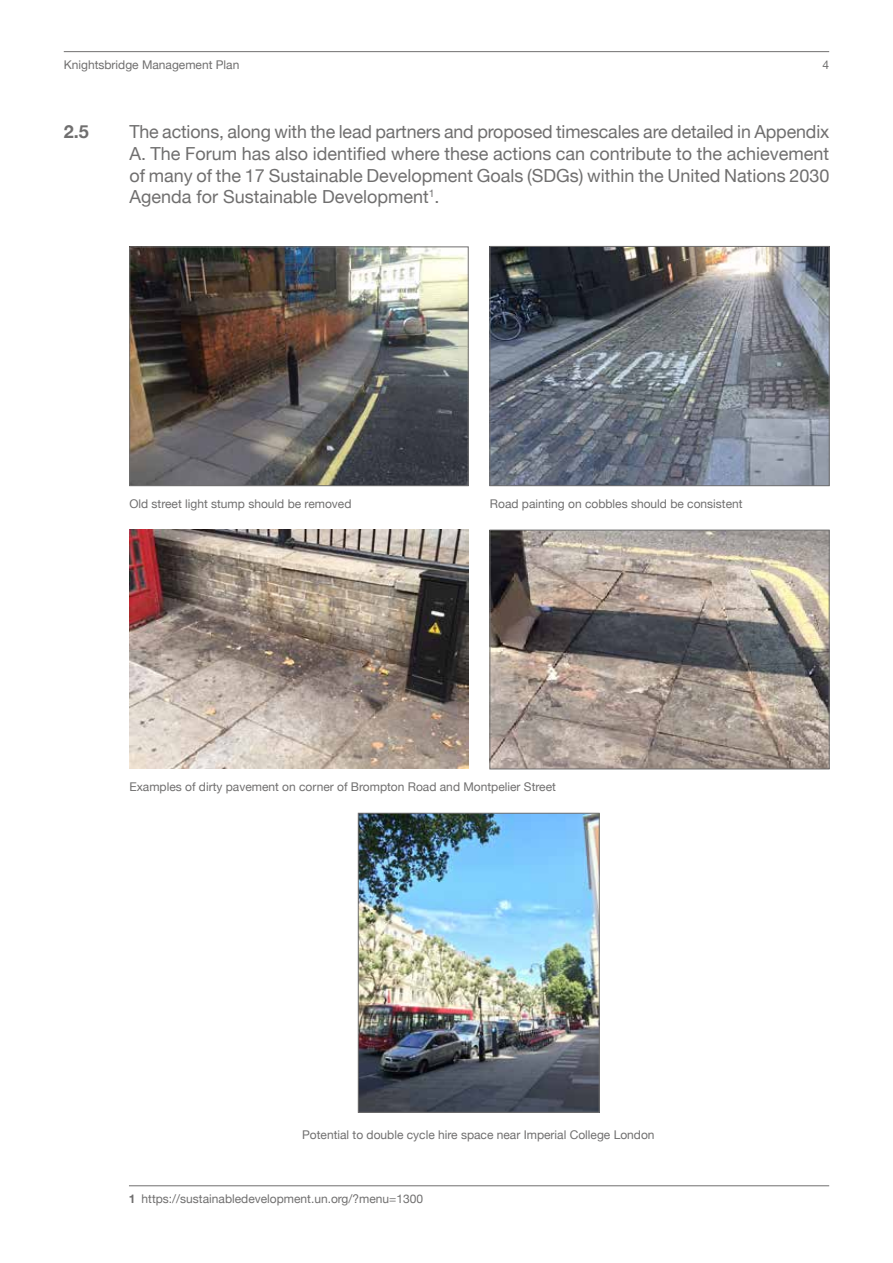
<style>
.page{position:relative;width:893px;height:1263px;background:#fff}
.page>*{position:absolute;margin:0;border:0;box-sizing:border-box;transform-origin:0 0}
.t1{font:18px/21.8px "Helvetica Neue";color:#706f6f;text-align:justify}
.t2{font:700 18px "Helvetica Neue";color:#706f6f}
.t3{font:12px "Helvetica Neue";color:#706f6f}
.s1{font-family:"Helvetica Neue CE";font-weight:700}
</style>
<div class="page">
<hr style="left:64px;top:51px;width:765px;height:1px;background:#706f6f">
<hr style="left:129px;top:1185px;width:700px;height:1px;background:#706f6f">
<img style="left:131px;top:248px;width:336px;height:236px">
<div style="left:129px;top:246px;width:340px;height:240px;border:1px solid #706f6f"></div>
<img style="left:491px;top:248px;width:337px;height:236px">
<div style="left:489px;top:246px;width:341px;height:240px;border:1px solid #706f6f"></div>
<img style="left:360px;top:815px;width:238px;height:296px">
<div style="left:358px;top:813px;width:242px;height:300px;border:1px solid #706f6f"></div>
<img style="left:491px;top:532px;width:337px;height:235px">
<div style="left:489px;top:530px;width:341px;height:239px;border:1px solid #706f6f"></div>
<img style="left:129px;top:530px;width:340px;height:239px">
<p class="t3" style="left:64px;top:55px;width:177px">Knightsbridge Management Plan</p>
<p class="t3" style="left:822px;top:55px;width:8px">4</p>
<h1 class="t2" style="left:64px;top:115px;width:27px">2.5</h1>
<p class="t1" style="left:129px;top:119px;width:702px">The actions, along with the lead partners and proposed timescales are detailed in Appendix A. The Forum has also identified where these actions can contribute to the achievement of many of the 17 Sustainable Development Goals (SDGs) within the United Nations 2030<br>Agenda for Sustainable Development<sup>1</sup>.</p>
<p class="t3" style="left:129px;top:493px;width:224px">Old street light stump should be removed</p>
<p class="t3" style="left:490px;top:493px;width:254px">Road painting on cobbles should be consistent</p>
<p class="t3" style="left:129px;top:776px;width:428px">Examples of dirty pavement on corner of Brompton Road and Montpelier Street</p>
<p class="t3" style="left:302px;top:1124px;width:354px">Potential to double cycle hire space near Imperial College London</p>
<p class="t3" style="left:129px;top:1189px;width:296px"><span class="s1">1</span> https://sustainabledevelopment.un.org/?menu=1300</p>
</div>
